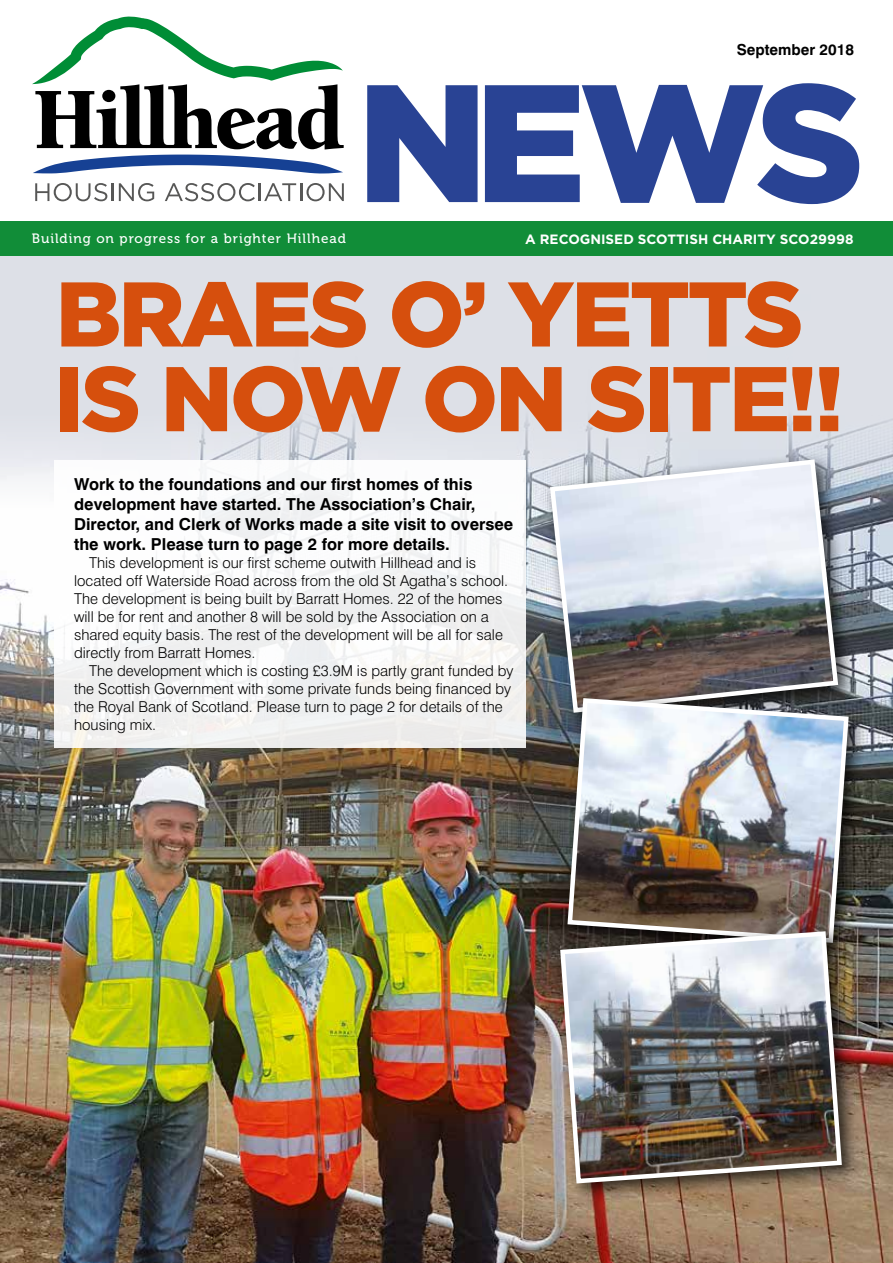
<style>
.page{position:relative;width:893px;height:1263px;background:#fff}
.page>*{position:absolute;margin:0;border:0;box-sizing:border-box;transform-origin:0 0}
.t1{font:900 166.95px "Gotham";color:#294394}
.t2{font:900 91.65px/84.8px "Gotham";letter-spacing:-.03em;color:#d64f0d}
.t3{font:700 16.5px/19.8px "Swiss 721 BT";color:#000}
.t4{font:700 15.15px "Swiss 721 BT";color:#000}
.t5{font:300 15px/18px "Swiss 721 BT";color:#000}
.t6{font:13.5px "Museo 500";letter-spacing:.07em;color:#fff}
.t7{font:700 13.5px "Gotham";color:#fff}
</style>
<div class="page">
<div style="left:0;top:256px;width:893px;height:510px;background:#dde0e7"></div>
<img style="left:0;top:417px;width:893px;height:846px">
<div style="left:54px;top:460px;width:472px;height:288px;background:#f7f6f6"></div>
<svg style="left:35px;top:183px;width:119px;height:18px"></svg>
<svg style="left:165px;top:183px;width:179px;height:18px"></svg>
<svg style="left:33px;top:17px;width:311px;height:157px"></svg>
<div style="left:0;top:222px;width:893px;height:34px;background:#118d38"></div>
<div style="left:543px;top:452px;width:315px;height:280px;background:#000;opacity:.75"></div>
<img style="left:547px;top:457px;width:294px;height:258px">
<div style="left:560px;top:690px;width:308px;height:272px;background:#000;opacity:.75"></div>
<img style="left:565px;top:696px;width:286px;height:227px">
<div style="left:552px;top:923px;width:309px;height:280px;background:#000;opacity:.75"></div>
<img style="left:558px;top:929px;width:286px;height:257px">
<p class="t6" style="left:32px;top:230px;width:316px">Building on progress for a brighter Hillhead</p>
<p class="t4" style="left:737px;top:40px;width:119px">September 2018</p>
<h1 class="t1" style="left:357px;top:46px;width:509px">NEWS</h1>
<p class="t7" style="left:525px;top:231px;width:330px">A RECOGNISED SCOTTISH CHARITY SCO29998</p>
<h2 class="t2" style="left:54px;top:269px;width:791px">BRAES O’ YETTS<br>IS NOW ON SITE!!</h2>
<p class="t3" style="left:74px;top:474px;width:441px">Work to the foundations and our first homes of this development have started. The Association’s Chair, Director, and Clerk of Works made a site visit to oversee the work. Please turn to page 2 for more details.</p>
<p class="t5" style="left:74px;top:553px;width:436px;text-indent:15px">This development is our first scheme outwith Hillhead and is located off Waterside Road across from the old St Agatha’s school.<br>The development is being built by Barratt Homes. 22 of the homes will be for rent and another 8 will be sold by the Association on a shared equity basis. The rest of the development will be all for sale directly from Barratt Homes.</p>
<p class="t5" style="left:74px;top:661px;width:441px;text-indent:15px">The development which is costing £3.9M is partly grant funded by the Scottish Government with some private funds being financed by the Royal Bank of Scotland. Please turn to page 2 for details of the housing mix.</p>
</div>
